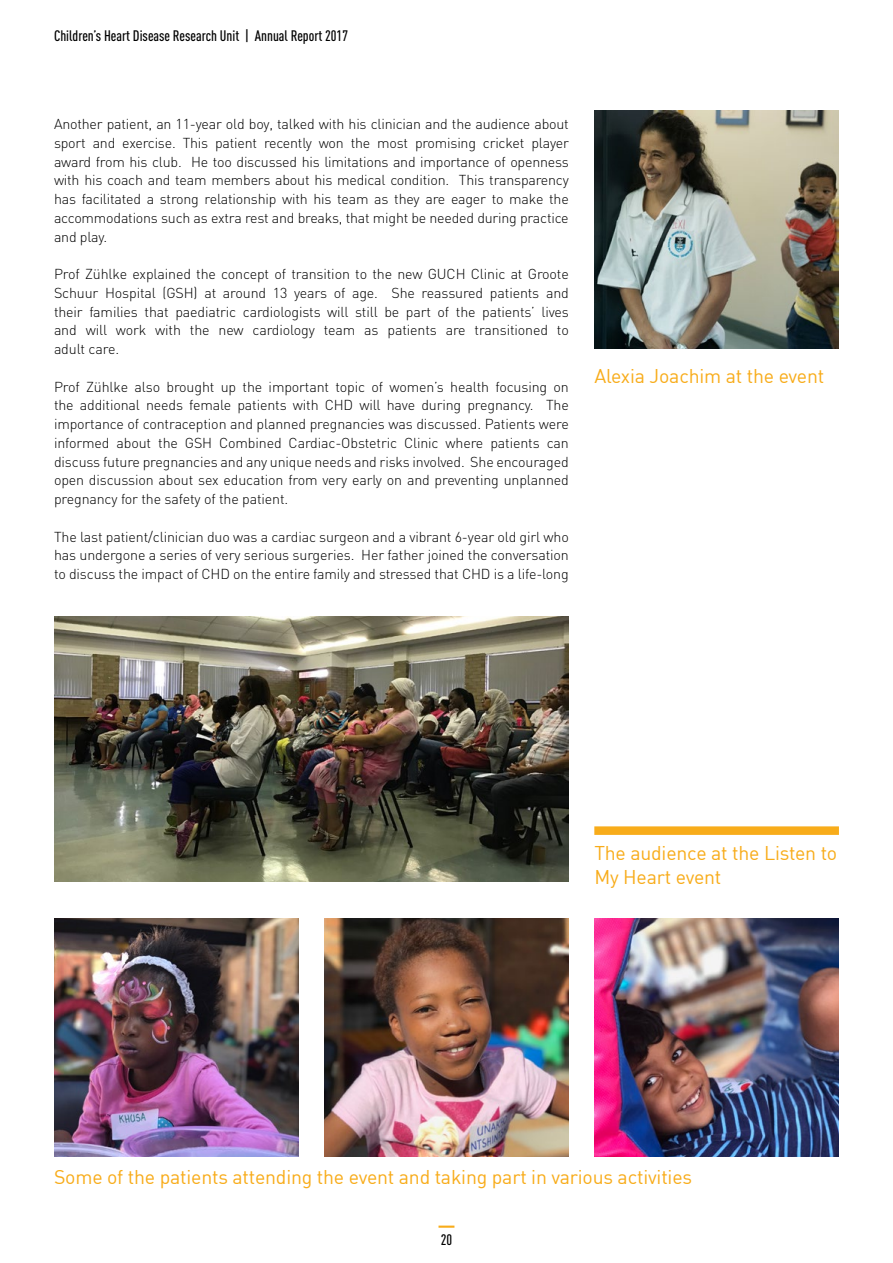
<style>
.page{position:relative;width:893px;height:1263px;background:#fff}
.page>*{position:absolute;margin:0;border:0;box-sizing:border-box;transform-origin:0 0}
.t1{font:19.5px/23.4px "DIN";letter-spacing:-.01em;color:#f8ac1a}
.t2{font:500 15px "DIN Cond";color:#000}
.t3{font:300 14.25px/18.8px "DIN";letter-spacing:-.01em;color:#000;text-align:justify}
</style>
<div class="page">
<hr style="left:438px;top:1225px;width:16px;height:3px;background:#f8ac1a">
<img style="left:594px;top:918px;width:245px;height:239px">
<img style="left:54px;top:918px;width:245px;height:239px">
<img style="left:54px;top:617px;width:515px;height:265px">
<img style="left:324px;top:918px;width:245px;height:239px">
<img style="left:594px;top:111px;width:245px;height:238px">
<div style="left:594px;top:826px;width:245px;height:9px;background:#f8ac1a"></div>
<p class="t2" style="left:54px;top:26px;width:296px">Children’s Heart Disease Research Unit | Annual Report 2017</p>
<p class="t3" style="left:54px;top:114px;width:516px">Another patient, an 11-year old boy, talked with his clinician and the audience about sport and exercise. This patient recently won the most promising cricket player award from his club. He too discussed his limitations and importance of openness with his coach and team members about his medical condition. This transparency has facilitated a strong relationship with his team as they are eager to make the accommodations such as extra rest and breaks, that might be needed during practice and play.</p>
<p class="t3" style="left:54px;top:264px;width:516px">Prof Zühlke explained the concept of transition to the new GUCH Clinic at Groote Schuur Hospital (GSH) at around 13 years of age. She reassured patients and their families that paediatric cardiologists will still be part of the patients’ lives and will work with the new cardiology team as patients are transitioned to adult care.</p>
<p class="t3" style="left:54px;top:377px;width:516px">Prof Zühlke also brought up the important topic of women’s health focusing on the additional needs female patients with CHD will have during pregnancy. The importance of contraception and planned pregnancies was discussed. Patients were informed about the GSH Combined Cardiac-Obstetric Clinic where patients can discuss future pregnancies and any unique needs and risks involved. She encouraged open discussion about sex education from very early on and preventing unplanned pregnancy for the safety of the patient.</p>
<p class="t3" style="left:54px;top:527px;width:516px">The last patient/clinician duo was a cardiac surgeon and a vibrant 6-year old girl who has undergone a series of very serious surgeries. Her father joined the conversation to discuss the impact of CHD on the entire family and stressed that CHD is a life-long</p>
<h1 class="t1" style="left:594px;top:364px;width:231px">Alexia Joachim at the event</h1>
<h1 class="t1" style="left:594px;top:841px;width:244px">The audience at the Listen to<br>My Heart event</h1>
<h1 class="t1" style="left:54px;top:1165px;width:640px">Some of the patients attending the event and taking part in various activities</h1>
<p class="t2" style="left:441px;top:1231px;width:13px">20</p>
</div>
